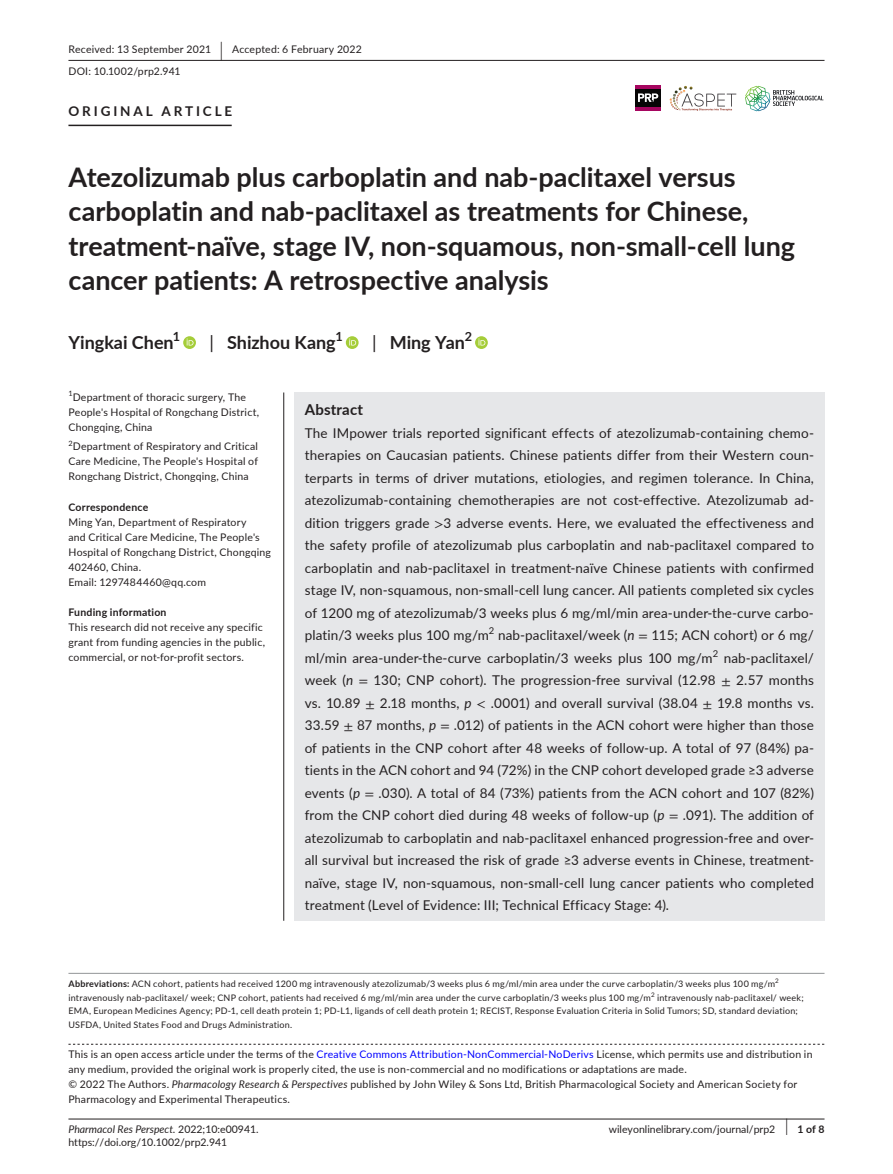
<style>
.page{position:relative;width:893px;height:1174px;background:#fff}
.page>*{position:absolute;margin:0;border:0;box-sizing:border-box;transform-origin:0 0}
.t1{font:700 27px/34.5px "Lato";color:#231f20}
.t2{font:700 18px "Lato";color:#231f20}
.t3{font:700 15px "Lato";letter-spacing:.015em;color:#231f20}
.t4{font:13.5px/22.5px "Lato";letter-spacing:.01em;color:#231f20;text-align:justify}
.t5{font:700 13.5px "Lato";letter-spacing:.215em;color:#231f20}
.t6{font:700 12.6px "Lato";color:#231f20}
.t7{font:10.5px/15px "Lato";letter-spacing:.02em;color:#231f20}
.t8{font:10.5px "Lato";color:#231f20}
.t9{font:700 10.5px "Lato";letter-spacing:.02em;color:#231f20}
.t10{font:italic 10.5px "Lato";color:#231f20}
.t11{font:9.45px "Lato";color:#231f20}
.t12{font:9px/13.5px "Lato";letter-spacing:.025em;color:#231f20}
.t13{font:7.35px "Lato";color:#231f20}
.t14{font:6.3px "Lato";color:#231f20}
.s1{font-size:19.65px}
.s2{font-weight:400}
.s3{font-family:"STIX"}
.s4{font-style:italic}
.s5{font-weight:700}
.s6{color:#00f}
.s7{font-style:normal}
.s8{font-weight:400;font-size:17.4px}
</style>
<div class="page">
<hr style="left:68px;top:1118px;width:756px;height:1px;background:#231f20">
<div style="left:635px;top:85px;width:26px;height:25px;background:#070606"></div>
<hr style="left:635px;top:85px;width:26px;height:3px;background:#a60660">
<hr style="left:635px;top:107px;width:26px;height:3px;background:#a60660">
<svg style="left:638px;top:93px;width:20px;height:9px"></svg>
<svg style="left:669px;top:86px;width:67px;height:25px"></svg>
<svg style="left:745px;top:86px;width:78px;height:25px"></svg>
<hr style="left:68px;top:60px;width:756px;height:1px;background:#231f20">
<hr style="left:68px;top:125px;width:164px;height:1px;background:#231f20">
<svg style="left:183px;top:336px;width:13px;height:13px"></svg>
<svg style="left:187px;top:338px;width:7px;height:7px"></svg>
<svg style="left:346px;top:336px;width:13px;height:13px"></svg>
<svg style="left:349px;top:338px;width:7px;height:7px"></svg>
<svg style="left:475px;top:336px;width:13px;height:13px"></svg>
<svg style="left:478px;top:338px;width:7px;height:7px"></svg>
<svg style="left:68px;top:1043px;width:756px;height:1px"></svg>
<hr style="left:68px;top:973px;width:756px;height:1px;background:#939598">
<div style="left:294px;top:392px;width:530px;height:528px;background:#e6e7e9"></div>
<hr style="left:283px;top:392px;width:1px;height:528px;background:#231f20">
<p class="t7" style="left:68px;top:38px;width:295px;line-height:21.8px">Received: 13 September 2021 <span class="s1">|</span> Accepted: 6 February 2022<br>DOI: 10.1002/prp2.941</p>
<p class="t5" style="left:68px;top:101px;width:165px">ORIGINAL ARTICLE</p>
<h1 class="t1" style="left:68px;top:159px;width:728px">Atezolizumab plus carboplatin and nab-paclitaxel versus carboplatin and nab-paclitaxel as treatments for Chinese, treatment-naïve, stage IV, non-squamous, non-small-cell lung cancer patients: A retrospective analysis</h1>
<h2 class="t2" style="left:68px;top:329px;width:107px">Yingkai Chen</h2>
<p class="t6" style="left:173px;top:327px;width:9px">1</p>
<h2 class="t2" style="left:209px;top:329px;width:128px"><span class="s2">|</span> Shizhou Kang</h2>
<p class="t6" style="left:335px;top:327px;width:9px">1</p>
<h2 class="t2" style="left:372px;top:329px;width:94px"><span class="s2">|</span> Ming Yan</h2>
<p class="t6" style="left:465px;top:327px;width:9px">2</p>
<p class="t13" style="left:68px;top:388px;width:6px">1</p>
<p class="t7" style="left:68px;top:389px;width:192px;text-indent:4px">Department of thoracic surgery, The<br>People's Hospital of Rongchang District,<br>Chongqing, China</p>
<p class="t7" style="left:68px;top:439px;width:191px;text-align:justify"><sup>2</sup>Department of Respiratory and Critical Care Medicine, The People's Hospital of Rongchang District, Chongqing, China</p>
<p class="t9" style="left:68px;top:499px;width:81px">Correspondence</p>
<p class="t7" style="left:68px;top:514px;width:204px">Ming Yan, Department of Respiratory<br>and Critical Care Medicine, The People's<br>Hospital of Rongchang District, Chongqing<br>402460, China.<br>Email: 1297484460@qq.com</p>
<p class="t9" style="left:68px;top:604px;width:100px">Funding information</p>
<p class="t7" style="left:68px;top:619px;width:198px">This research did not receive any specific grant from funding agencies in the public, commercial, or not-for-profit sectors.</p>
<p class="t3" style="left:305px;top:398px;width:60px">Abstract</p>
<p class="t4" style="left:305px;top:421px;width:511px">The IMpower trials reported significant effects of atezolizumab-containing chemo&shy;therapies on Caucasian patients. Chinese patients differ from their Western coun&shy;terparts in terms of driver mutations, etiologies, and regimen tolerance. In China, atezolizumab-containing chemotherapies are not cost-effective. Atezolizumab ad&shy;dition triggers grade <span class="s3">&gt;</span>3 adverse events. Here, we evaluated the effectiveness and the safety profile of atezolizumab plus carboplatin and nab-paclitaxel compared to carboplatin and nab-paclitaxel in treatment-naïve Chinese patients with confirmed stage IV, non-squamous, non-small-cell lung cancer. All patients completed six cycles of 1200 mg of atezolizumab/3 weeks plus 6 mg/ml/min area-under-the-curve carbo&shy;platin/3 weeks plus 100 mg/m</p>
<p class="t11" style="left:489px;top:624px;width:7px">2</p>
<p class="t4" style="left:305px;top:623px;width:511px;text-indent:193px">nab-paclitaxel/week (<span class="s4">n</span> <span class="s3">=</span> 115; ACN cohort) or 6 mg/ ml/min area-under-the-curve carboplatin/3 weeks plus 100 mg/m</p>
<p class="t11" style="left:713px;top:646px;width:7px">2</p>
<p class="t4" style="left:305px;top:646px;width:511px;text-indent:419px">nab-paclitaxel/ week (<span class="s4">n</span> <span class="s3">=</span> 130; CNP cohort). The progression-free survival (12.98 <span class="s3">±</span> 2.57 months vs. 10.89 <span class="s3">±</span> 2.18 months, <span class="s4">p</span> <span class="s3">&lt;</span> .0001) and overall survival (38.04 <span class="s3">±</span> 19.8 months vs.<br>33.59 <span class="s3">±</span> 87 months, <span class="s4">p</span> <span class="s3">=</span> .012) of patients in the ACN cohort were higher than those of patients in the CNP cohort after 48 weeks of follow-up. A total of 97 (84%) pa&shy;tients in the ACN cohort and 94 (72%) in the CNP cohort developed grade ≥3 adverse events (<span class="s4">p</span> <span class="s3">=</span> .030). A total of 84 (73%) patients from the ACN cohort and 107 (82%) from the CNP cohort died during 48 weeks of follow-up (<span class="s4">p</span> <span class="s3">=</span> .091). The addition of atezolizumab to carboplatin and nab-paclitaxel enhanced progression-free and over&shy;all survival but increased the risk of grade ≥3 adverse events in Chinese, treatment&shy;naïve, stage IV, non-squamous, non-small-cell lung cancer patients who completed treatment (Level of Evidence: III; Technical Efficacy Stage: 4).</p>
<p class="t12" style="left:68px;top:976px;width:708px"><span class="s5">Abbreviations:</span> ACN cohort, patients had received 1200 mg intravenously atezolizumab/3 weeks plus 6 mg/ml/min area under the curve carboplatin/3 weeks plus 100 mg/m</p>
<p class="t14" style="left:775px;top:976px;width:5px">2</p>
<p class="t12" style="left:68px;top:990px;width:584px">intravenously nab-paclitaxel/ week; CNP cohort, patients had received 6 mg/ml/min area under the curve carboplatin/3 weeks plus 100 mg/m</p>
<p class="t14" style="left:651px;top:990px;width:5px">2</p>
<p class="t12" style="left:68px;top:990px;width:737px;text-indent:589px">intravenously nab-paclitaxel/ week;<br>EMA, European Medicines Agency; PD-1, cell death protein 1; PD-L1, ligands of cell death protein 1; RECIST, Response Evaluation Criteria in Solid Tumors; SD, standard deviation;<br>USFDA, United States Food and Drugs Administration.</p>
<p class="t7" style="left:68px;top:1046px;width:746px">This is an open access article under the terms of the <span class="s6">Creative Commons Attribution-NonCommercial-NoDerivs</span> License, which permits use and distribution in any medium, provided the original work is properly cited, the use is non-commercial and no modifications or adaptations are made.<br>© 2022 The Authors. <span class="s4">Pharmacology Research &amp; Perspectives</span> published by John Wiley &amp; Sons Ltd, British Pharmacological Society and American Society for Pharmacology and Experimental Therapeutics.</p>
<p class="t10" style="left:68px;top:1121px;width:192px">Pharmacol Res Perspect. <span class="s7">2022;10:e00941.</span></p>
<p class="t9" style="left:786px;top:1121px;width:40px"><span class="s8">|</span> 1 of 8</p>
<p class="t8" style="left:68px;top:1135px;width:160px">https://doi.org/10.1002/prp2.941</p>
<p class="t8" style="left:609px;top:1121px;width:168px">wileyonlinelibrary.com/journal/prp2</p>
</div>
